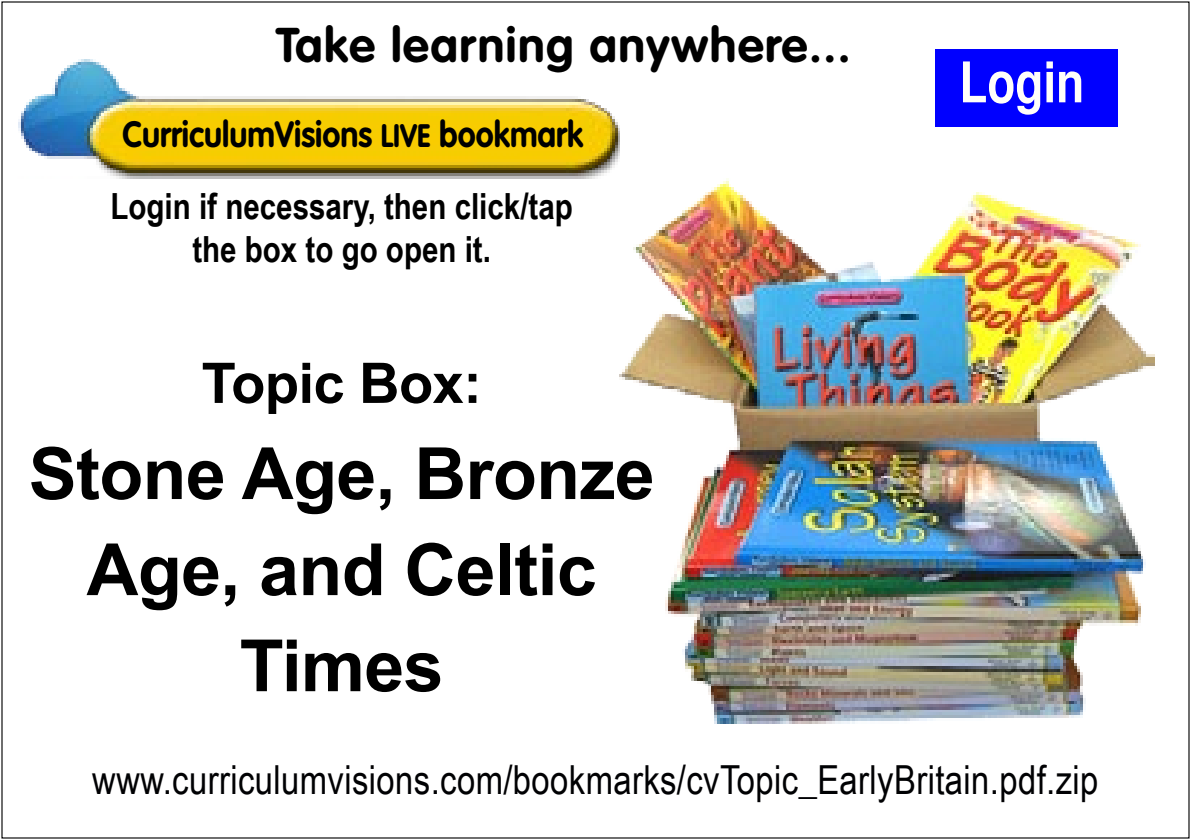
<style>
.page{position:relative;width:1191px;height:840px;background:#fff}
.page>*{position:absolute;margin:0;border:0;box-sizing:border-box;transform-origin:0 0}
.t1{font:700 72px/96px "Arial";letter-spacing:-.01em;color:#000;text-align:center}
.t2{font:700 56px "Arial";letter-spacing:-.01em;color:#000}
.t3{font:56px "Helvetica CY Bold";color:#fffefa}
.t4{font:700 48px "VAG Rounded";letter-spacing:.03em;color:#000}
.t5{font:40px "Arial Narrow";letter-spacing:.01em;color:#000103}
.t6{font:700 36px/43.2px "Arial Narrow";color:#000;text-align:center}
.t7{font:700 36px "VAG Rounded";color:#000;scale:.9 1}
.s1{font-size:32px}
</style>
<div class="page">
<img style="left:18px;top:59px;width:601px;height:120px">
<div style="left:935px;top:49px;width:183px;height:77px;background:#00f"></div>
<img style="left:619px;top:179px;width:535px;height:543px">
<p class="t4" style="left:276px;top:17px;width:576px">Take learning anywhere...</p>
<p class="t7" style="left:122px;top:113px;width:513px">CurriculumVisions <span class="s1">LIVE</span> bookmark</p>
<p class="t6" style="left:110px;top:183px;width:464px">Login if necessary, then click/tap the box to go open it.</p>
<h2 class="t2" style="left:202px;top:346px;width:282px">Topic Box:</h2>
<h1 class="t1" style="left:29px;top:428px;width:627px">Stone Age, Bronze<br>Age, and Celtic<br>Times</h1>
<h2 class="t3" style="left:959px;top:48px;width:126px">Login</h2>
<p class="t5" style="left:92px;top:750px;width:1007px">www.curriculumvisions.com/bookmarks/cvTopic_EarlyBritain.pdf.zip</p>
</div>
